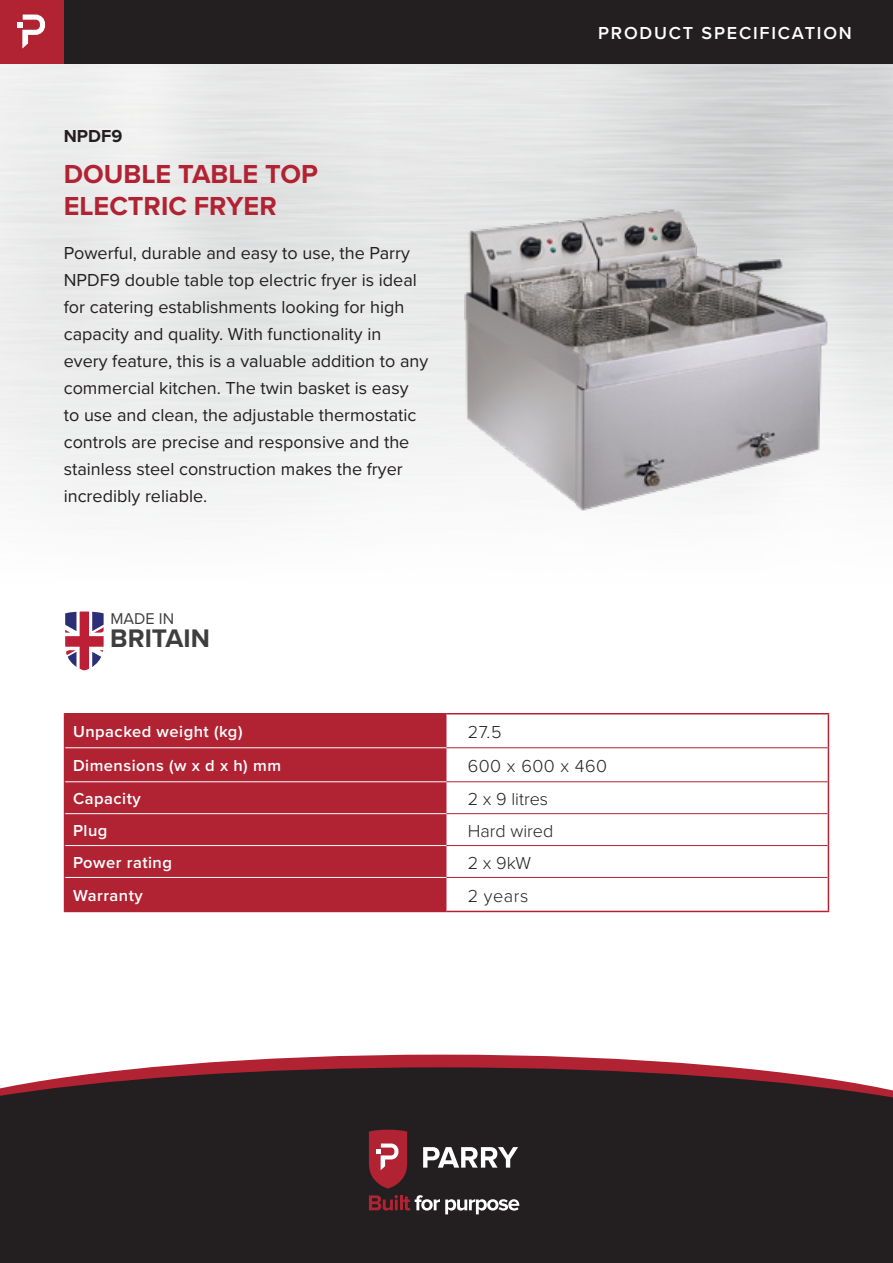
<style>
.page{position:relative;width:893px;height:1263px;background:#fff}
.page>*{position:absolute;margin:0;border:0;box-sizing:border-box;transform-origin:0 0}
.t1{font:700 27px/32.4px "Proxima Nova";color:#b12332}
.t2{font:700 26.4px "Proxima Nova";color:#3e3e3f}
.t3{font:18px/27px "Proxima Nova";color:#231f20}
.t4{font:300 18px "Proxima Nova";color:#231f20}
.t5{font:600 18px "Proxima Nova";letter-spacing:.1em;color:#fff}
.t6{font:300 18px "Proxima Nova";letter-spacing:.03em;color:#231f20}
.t7{font:700 18px "Proxima Nova";color:#231f20}
.t8{font:600 16.5px "Proxima Nova";letter-spacing:.03em;color:#fff}
.t9{font:16.2px "Proxima Nova";color:#3e3e3f}
</style>
<div class="page">
<div style="left:0;top:1100px;width:893px;height:163px;background:#231f20"></div>
<svg style="left:0;top:1054px;width:893px;height:46px"></svg>
<div style="left:65px;top:714px;width:381px;height:197px;background:#b12332"></div>
<hr style="left:64px;top:713px;width:382px;height:1px;background:#b12332">
<hr style="left:64px;top:714px;width:1px;height:34px;background:#b12332">
<hr style="left:446px;top:713px;width:383px;height:1px;background:#b12332">
<hr style="left:828px;top:714px;width:1px;height:34px;background:#b12332">
<hr style="left:64px;top:748px;width:1px;height:34px;background:#b12332">
<hr style="left:828px;top:748px;width:1px;height:34px;background:#b12332">
<hr style="left:64px;top:782px;width:1px;height:32px;background:#b12332">
<hr style="left:64px;top:814px;width:1px;height:31px;background:#b12332">
<hr style="left:64px;top:845px;width:1px;height:32px;background:#b12332">
<hr style="left:64px;top:877px;width:1px;height:34px;background:#b12332">
<hr style="left:828px;top:877px;width:1px;height:34px;background:#b12332">
<hr style="left:64px;top:911px;width:382px;height:1px;background:#b12332">
<hr style="left:446px;top:911px;width:383px;height:1px;background:#b12332">
<hr style="left:65px;top:747px;width:381px;height:1px;background:#fff">
<hr style="left:65px;top:781px;width:381px;height:1px;background:#fff">
<hr style="left:65px;top:813px;width:381px;height:1px;background:#fff">
<hr style="left:65px;top:845px;width:381px;height:1px;background:#fff">
<hr style="left:65px;top:877px;width:381px;height:1px;background:#fff">
<hr style="left:446px;top:747px;width:382px;height:1px;background:#b12332">
<hr style="left:446px;top:877px;width:382px;height:1px;background:#b12332">
<hr style="left:446px;top:781px;width:382px;height:1px;background:#b12332">
<hr style="left:446px;top:813px;width:382px;height:1px;background:#b12332">
<hr style="left:446px;top:845px;width:382px;height:1px;background:#b12332">
<hr style="left:828px;top:782px;width:1px;height:32px;background:#b12332">
<hr style="left:828px;top:814px;width:1px;height:31px;background:#b12332">
<hr style="left:828px;top:845px;width:1px;height:32px;background:#b12332">
<div style="left:0;top:0;width:893px;height:64px;background:#231f20"></div>
<div style="left:0;top:0;width:64px;height:64px;background:#b12332"></div>
<svg style="left:17px;top:15px;width:28px;height:33px"></svg>
<svg style="left:423px;top:1147px;width:95px;height:20px"></svg>
<svg style="left:369px;top:1130px;width:38px;height:58px;background:#a93844"></svg>
<svg style="left:369px;top:1195px;width:150px;height:19px"></svg>
<svg style="left:65px;top:611px;width:39px;height:59px"></svg>
<img style="left:445px;top:202px;width:388px;height:317px">
<p class="t7" style="left:64px;top:125px;width:60px">NPDF9</p>
<h1 class="t1" style="left:64px;top:158px;width:256px">DOUBLE TABLE TOP<br>ELECTRIC FRYER</h1>
<p class="t3" style="left:64px;top:240px;width:366px">Powerful, durable and easy to use, the Parry NPDF9 double table top electric fryer is ideal for catering establishments looking for high capacity and quality. With functionality in every feature, this is a valuable addition to any commercial kitchen. The twin basket is easy to use and clean, the adjustable thermostatic controls are precise and responsive and the stainless steel construction makes the fryer incredibly reliable.</p>
<p class="t9" style="left:111px;top:609px;width:65px">MADE IN</p>
<h2 class="t2" style="left:110px;top:622px;width:101px">BRITAIN</h2>
<p class="t5" style="left:598px;top:22px;width:255px">PRODUCT SPECIFICATION</p>
<p class="t8" style="left:73px;top:722px;width:171px">Unpacked weight (kg)</p>
<p class="t4" style="left:468px;top:721px;width:35px">27.5</p>
<p class="t8" style="left:73px;top:756px;width:210px">Dimensions (w x d x h) mm</p>
<p class="t6" style="left:468px;top:755px;width:141px">600 x 600 x 460</p>
<p class="t8" style="left:73px;top:789px;width:69px">Capacity</p>
<p class="t4" style="left:468px;top:788px;width:82px">2 x 9 litres</p>
<p class="t8" style="left:73px;top:821px;width:36px">Plug</p>
<p class="t4" style="left:468px;top:820px;width:87px">Hard wired</p>
<p class="t8" style="left:73px;top:853px;width:101px">Power rating</p>
<p class="t4" style="left:468px;top:852px;width:65px">2 x 9kW</p>
<p class="t8" style="left:73px;top:886px;width:71px">Warranty</p>
<p class="t4" style="left:468px;top:885px;width:62px">2 years</p>
</div>
